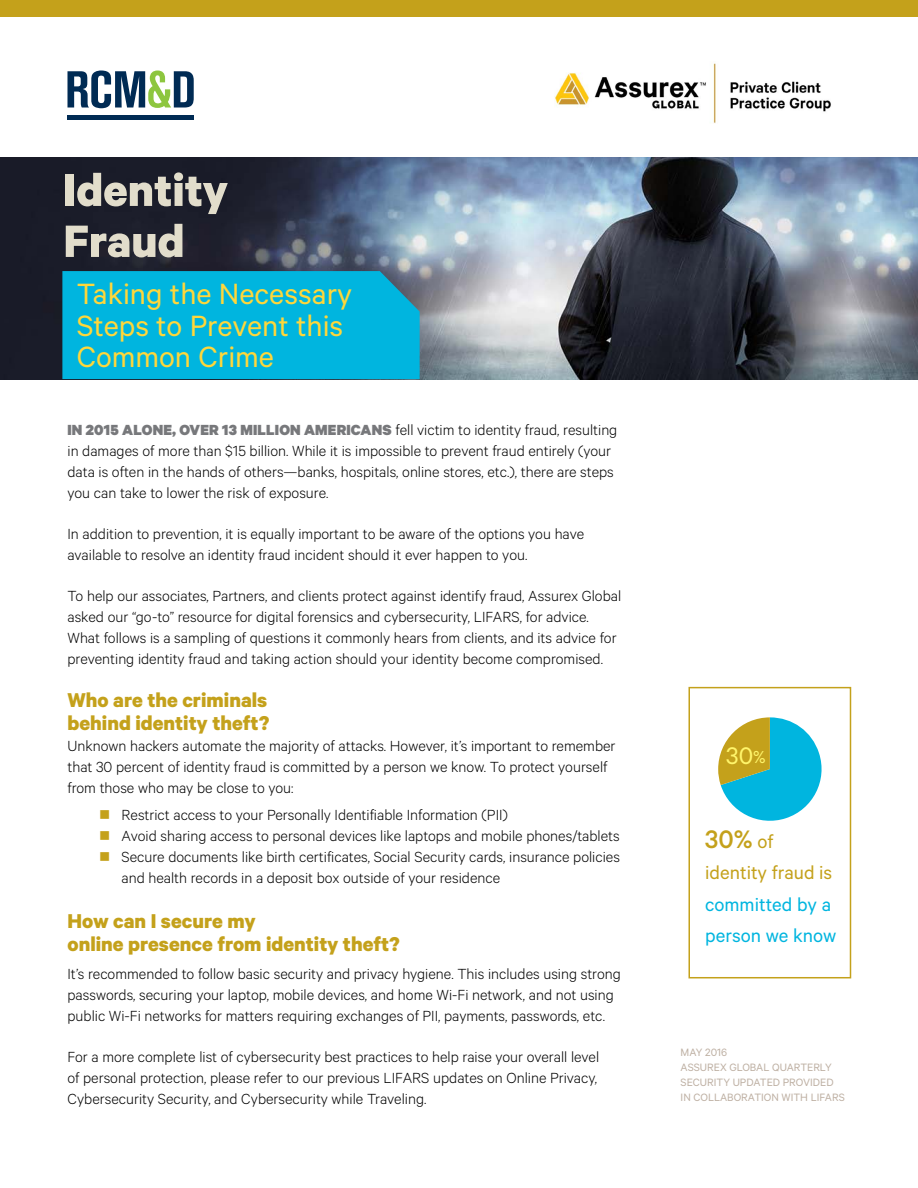
<style>
.page{position:relative;width:918px;height:1188px;background:#fff}
.page>*{position:absolute;margin:0;border:0;box-sizing:border-box;transform-origin:0 0}
.t1{font:700 51px/51px "Calibre";color:#e2ddcb}
.t2{font:33px/31.5px "Calibre";color:#ffd73a}
.t3{font:500 28.5px "Calibre";color:#c4a11b}
.t4{font:27px "Calibre";color:#fff56b}
.t5{font:700 22.5px/22.5px "Calibre";color:#c4a11b}
.t6{font:21px/31.5px "Calibre";color:#00b5df}
.t7{font:21px "Calibre";color:#c4a11b}
.t8{font:300 16.5px/21px "Calibre";color:#000}
.t9{font:12px/15px "Calibre";color:#beb0a3}
.s1{font-weight:900;color:#77787b}
.s2{color:#c4a11b}
.s3{font-size:19.5px}
.s4{font-weight:400;font-size:21px}
</style>
<div class="page">
<div style="left:0;top:0;width:918px;height:17px;background:#c4a11b"></div>
<img style="left:0;top:158px;width:918px;height:221px">
<div style="left:688px;top:687px;width:163px;height:291px;border:2px solid #c4a11b"></div>
<img style="left:555px;top:63px;width:276px;height:61px">
<div style="left:62px;top:271px;width:358px;height:108px;background:#00b5df"></div>
<svg style="left:718px;top:717px;width:104px;height:104px"></svg>
<svg style="left:68px;top:70px;width:126px;height:38px"></svg>
<div style="left:68px;top:115px;width:126px;height:5px;background:#002b54"></div>
<h1 class="t1" style="left:63px;top:163px;width:166px">Identity<br>Fraud</h1>
<h2 class="t2" style="left:77px;top:277px;width:277px">Taking the Necessary<br>Steps to Prevent this<br>Common Crime</h2>
<p class="t8" style="left:68px;top:418px;width:551px"><span class="s1">IN 2015 ALONE, OVER 13 MILLION AMERICANS</span> fell victim to identity fraud, resulting in damages of more than $15 billion. While it is impossible to prevent fraud entirely (your data is often in the hands of others—banks, hospitals, online stores, etc.), there are steps you can take to lower the risk of exposure.</p>
<p class="t8" style="left:68px;top:523px;width:518px">In addition to prevention, it is equally important to be aware of the options you have available to resolve an identity fraud incident should it ever happen to you.</p>
<p class="t8" style="left:68px;top:585px;width:555px">To help our associates, Partners, and clients protect against identify fraud, Assurex Global asked our “go-to” resource for digital forensics and cybersecurity, LIFARS, for advice.<br>What follows is a sampling of questions it commonly hears from clients, and its advice for preventing identity fraud and taking action should your identity become compromised.</p>
<h3 class="t5" style="left:68px;top:688px;width:203px">Who are the criminals behind identity theft?</h3>
<p class="t8" style="left:68px;top:734px;width:550px">Unknown hackers automate the majority of attacks. However, it’s important to remember that 30 percent of identity fraud is committed by a person we know. To protect yourself from those who may be close to you:</p>
<p class="t8" style="left:99px;top:804px;width:410px"><span class="s2">■</span> Restrict access to your Personally Identifiable Information (PII)</p>
<p class="t8" style="left:99px;top:825px;width:522px"><span class="s2">■</span> Avoid sharing access to personal devices like laptops and mobile phones/tablets</p>
<p class="t8" style="left:122px;top:846px;width:500px;text-indent:-22px"><span class="s2">■</span> Secure documents like birth certificates, Social Security cards, insurance policies and health records in a deposit box outside of your residence</p>
<h3 class="t5" style="left:68px;top:909px;width:334px">How can I secure my<br>online presence from identity theft?</h3>
<p class="t8" style="left:68px;top:962px;width:555px">It’s recommended to follow basic security and privacy hygiene. This includes using strong passwords, securing your laptop, mobile devices, and home Wi-Fi network, and not using public Wi-Fi networks for matters requiring exchanges of PII, payments, passwords, etc.</p>
<p class="t8" style="left:68px;top:1045px;width:533px">For a more complete list of cybersecurity best practices to help raise your overall level of personal protection, please refer to our previous LIFARS updates on Online Privacy,<br>Cybersecurity Security, and Cybersecurity while Traveling.</p>
<h3 class="t4" style="left:726px;top:740px;width:41px">30<span class="s3">%</span></h3>
<h3 class="t3" style="left:705px;top:822px;width:70px">30% <span class="s4">of</span></h3>
<p class="t7" style="left:705px;top:861px;width:129px">identity fraud is</p>
<p class="t6" style="left:705px;top:888px;width:133px">committed by a person we know</p>
<p class="t9" style="left:681px;top:1045px;width:166px">MAY 2016<br>ASSUREX GLOBAL QUARTERLY<br>SECURITY UPDATED PROVIDED<br>IN COLLABORATION WITH LIFARS</p>
</div>
